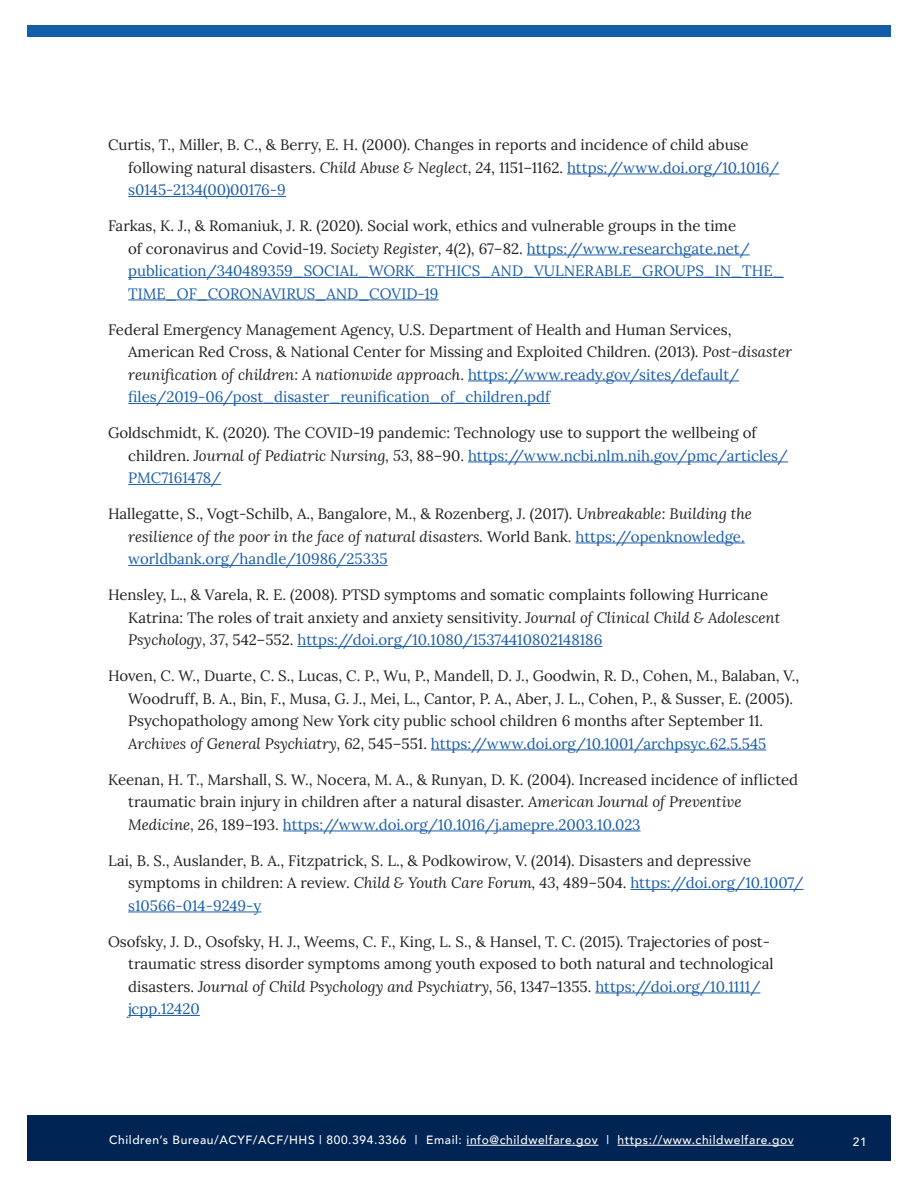
<style>
.page{position:relative;width:918px;height:1188px;background:#fff}
.page>*{position:absolute;margin:0;border:0;box-sizing:border-box;transform-origin:0 0}
.t1{font:15px/22.5px "Lora";color:#231f20}
.t2{font:15px/22.5px "Lora";color:#195daa}
.t3{font:500 12px "Avenir";letter-spacing:.05em;color:#fff}
.s1{font-style:italic}
.s2{color:#195daa}
.s3{color:#231f20}
.s4{font-style:italic;color:#231f20}
</style>
<div class="page">
<div style="left:27px;top:1116px;width:864px;height:45px;background:#002453"></div>
<hr style="left:467px;top:1145px;width:132px;height:1px;background:#fff">
<hr style="left:618px;top:1145px;width:176px;height:1px;background:#fff">
<div style="left:27px;top:26px;width:864px;height:12px;background:#135eab"></div>
<hr style="left:567px;top:174px;width:212px;height:1px;background:#195daa">
<hr style="left:128px;top:196px;width:158px;height:1px;background:#195daa">
<hr style="left:527px;top:255px;width:223px;height:1px;background:#195daa">
<hr style="left:128px;top:277px;width:656px;height:1px;background:#195daa">
<hr style="left:128px;top:300px;width:311px;height:1px;background:#195daa">
<hr style="left:468px;top:381px;width:271px;height:1px;background:#195daa">
<hr style="left:128px;top:403px;width:422px;height:1px;background:#195daa">
<hr style="left:468px;top:462px;width:320px;height:1px;background:#195daa">
<hr style="left:128px;top:484px;width:93px;height:1px;background:#195daa">
<hr style="left:575px;top:543px;width:170px;height:1px;background:#195daa">
<hr style="left:128px;top:565px;width:260px;height:1px;background:#195daa">
<hr style="left:297px;top:646px;width:305px;height:1px;background:#195daa">
<hr style="left:431px;top:750px;width:335px;height:1px;background:#195daa">
<hr style="left:283px;top:831px;width:358px;height:1px;background:#195daa">
<hr style="left:630px;top:889px;width:174px;height:1px;background:#195daa">
<hr style="left:128px;top:912px;width:133px;height:1px;background:#195daa">
<hr style="left:595px;top:993px;width:165px;height:1px;background:#195daa">
<hr style="left:128px;top:1015px;width:72px;height:1px;background:#195daa">
<p class="t1" style="left:128px;top:133px;width:653px;text-indent:-20px">Curtis, T., Miller, B. C., &amp; Berry, E. H. (2000). Changes in reports and incidence of child abuse following natural disasters. <span class="s1">Child Abuse &amp; Neglect, 24</span>, 1151–1162. <span class="s2">https://www.doi.org/10.1016/ s0145-2134(00)00176-9</span></p>
<p class="t2" style="left:128px;top:214px;width:657px;text-indent:-20px"><span class="s3">Farkas, K. J., &amp; Romaniuk, J. R. (2020). Social work, ethics and vulnerable groups in the time<br>of coronavirus and Covid-19.</span> <span class="s4">Society Register, 4</span><span class="s3">(2), 67–82.</span> https://www.researchgate.net/ publication/340489359_SOCIAL_WORK_ETHICS_AND_VULNERABLE_GROUPS_IN_THE_ TIME_OF_CORONAVIRUS_AND_COVID-19</p>
<p class="t1" style="left:128px;top:317px;width:665px;text-indent:-20px">Federal Emergency Management Agency, U.S. Department of Health and Human Services, American Red Cross, &amp; National Center for Missing and Exploited Children. (2013). <span class="s1">Post-disaster reunification of children: A nationwide approach</span>. <span class="s2">https://www.ready.gov/sites/default/ files/2019-06/post_disaster_reunification_of_children.pdf</span></p>
<p class="t1" style="left:128px;top:421px;width:661px;text-indent:-20px">Goldschmidt, K. (2020). The COVID-19 pandemic: Technology use to support the wellbeing of children. <span class="s1">Journal of Pediatric Nursing, 53</span>, 88–90. <span class="s2">https://www.ncbi.nlm.nih.gov/pmc/articles/<br>PMC7161478/</span></p>
<p class="t1" style="left:128px;top:502px;width:625px;text-indent:-20px">Hallegatte, S., Vogt-Schilb, A., Bangalore, M., &amp; Rozenberg, J. (2017). <span class="s1">Unbreakable: Building the resilience of the poor in the face of natural disasters.</span> World Bank. <span class="s2">https://openknowledge. worldbank.org/handle/10986/25335</span></p>
<p class="t1" style="left:128px;top:583px;width:654px;text-indent:-20px">Hensley, L., &amp; Varela, R. E. (2008). PTSD symptoms and somatic complaints following Hurricane<br>Katrina: The roles of trait anxiety and anxiety sensitivity. <span class="s1">Journal of Clinical Child &amp; Adolescent<br>Psychology, 37</span>, 542–552. <span class="s2">https://doi.org/10.1080/15374410802148186</span></p>
<p class="t1" style="left:128px;top:664px;width:673px;text-indent:-20px">Hoven, C. W., Duarte, C. S., Lucas, C. P., Wu, P., Mandell, D. J., Goodwin, R. D., Cohen, M., Balaban, V., Woodruff, B. A., Bin, F., Musa, G. J., Mei, L., Cantor, P. A., Aber, J. L., Cohen, P., &amp; Susser, E. (2005).<br>Psychopathology among New York city public school children 6 months after September 11.<br><span class="s1">Archives of General Psychiatry, 62</span>, 545–551. <span class="s2">https://www.doi.org/10.1001/archpsyc.62.5.545</span></p>
<p class="t1" style="left:128px;top:767px;width:671px;text-indent:-20px">Keenan, H. T., Marshall, S. W., Nocera, M. A., &amp; Runyan, D. K. (2004). Increased incidence of inflicted traumatic brain injury in children after a natural disaster. <span class="s1">American Journal of Preventive<br>Medicine, 26</span>, 189–193. <span class="s2">https://www.doi.org/10.1016/j.amepre.2003.10.023</span></p>
<p class="t1" style="left:128px;top:848px;width:677px;text-indent:-20px">Lai, B. S., Auslander, B. A., Fitzpatrick, S. L., &amp; Podkowirow, V. (2014). Disasters and depressive symptoms in children: A review. <span class="s1">Child &amp; Youth Care Forum, 43</span>, 489–504. <span class="s2">https://doi.org/10.1007/ s10566-014-9249-y</span></p>
<p class="t1" style="left:128px;top:929px;width:647px;text-indent:-20px">Osofsky, J. D., Osofsky, H. J., Weems, C. F., King, L. S., &amp; Hansel, T. C. (2015). Trajectories of post&shy;traumatic stress disorder symptoms among youth exposed to both natural and technological disasters. <span class="s1">Journal of Child Psychology and Psychiatry, 56</span>, 1347–1355. <span class="s2">https://doi.org/10.1111/ jcpp.12420</span></p>
<p class="t3" style="left:109px;top:1130px;width:686px">Children’s Bureau/ACYF/ACF/HHS | 800.394.3366 | Email: info@childwelfare.gov | https://www.childwelfare.gov</p>
<p class="t3" style="left:853px;top:1131px;width:15px">21</p>
</div>
